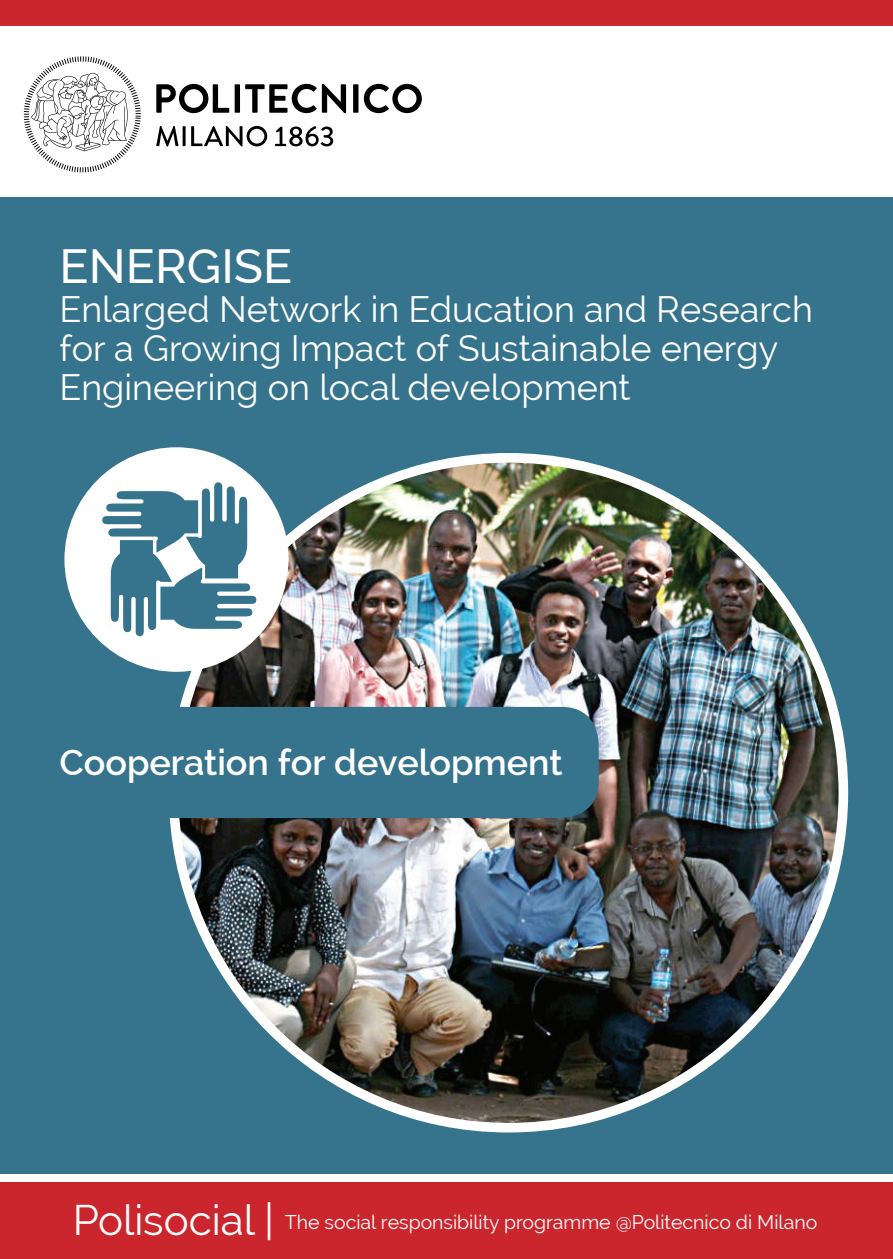
<style>
.page{position:relative;width:893px;height:1259px;background:#fff}
.page>*{position:absolute;margin:0;border:0;box-sizing:border-box;transform-origin:0 0}
.t1{font:500 48px "Raleway";color:#fff}
.t2{font:36px/39px "Raleway";color:#fff}
.t3{font:600 36px "Raleway";color:#fff}
.t4{font:19.5px "Raleway";color:#fff}
.s1{font-size:42px}
</style>
<div class="page">
<div style="left:0;top:198px;width:893px;height:976px;background:#35748c"></div>
<img style="left:174px;top:458px;width:669px;height:669px;border-radius:335px">
<div style="left:76px;top:707px;width:523px;height:111px;background:#35748c;border-radius:37px"></div>
<div style="left:64px;top:447px;width:224px;height:225px;background:#fff;border-radius:50%"></div>
<svg style="left:102px;top:482px;width:155px;height:154px"></svg>
<div style="left:0;top:1182px;width:893px;height:77px;background:#cb262d"></div>
<div style="left:0;top:0;width:893px;height:26px;background:#cb262d"></div>
<svg style="left:24px;top:56px;width:117px;height:116px"></svg>
<svg style="left:156px;top:126px;width:177px;height:20px"></svg>
<svg style="left:156px;top:84px;width:266px;height:29px"></svg>
<h1 class="t1" style="left:60px;top:239px;width:235px">ENERGISE</h1>
<p class="t2" style="left:60px;top:290px;width:755px">Enlarged Network in Education and Research for a Growing Impact of Sustainable energy<br>Engineering on local development</p>
<p class="t3" style="left:60px;top:742px;width:505px">Cooperation for development</p>
<p class="t4" style="left:73px;top:1210px;width:746px"><span class="s1">Polisocial |</span> The social responsibility programme @Politecnico di Milano</p>
</div>
